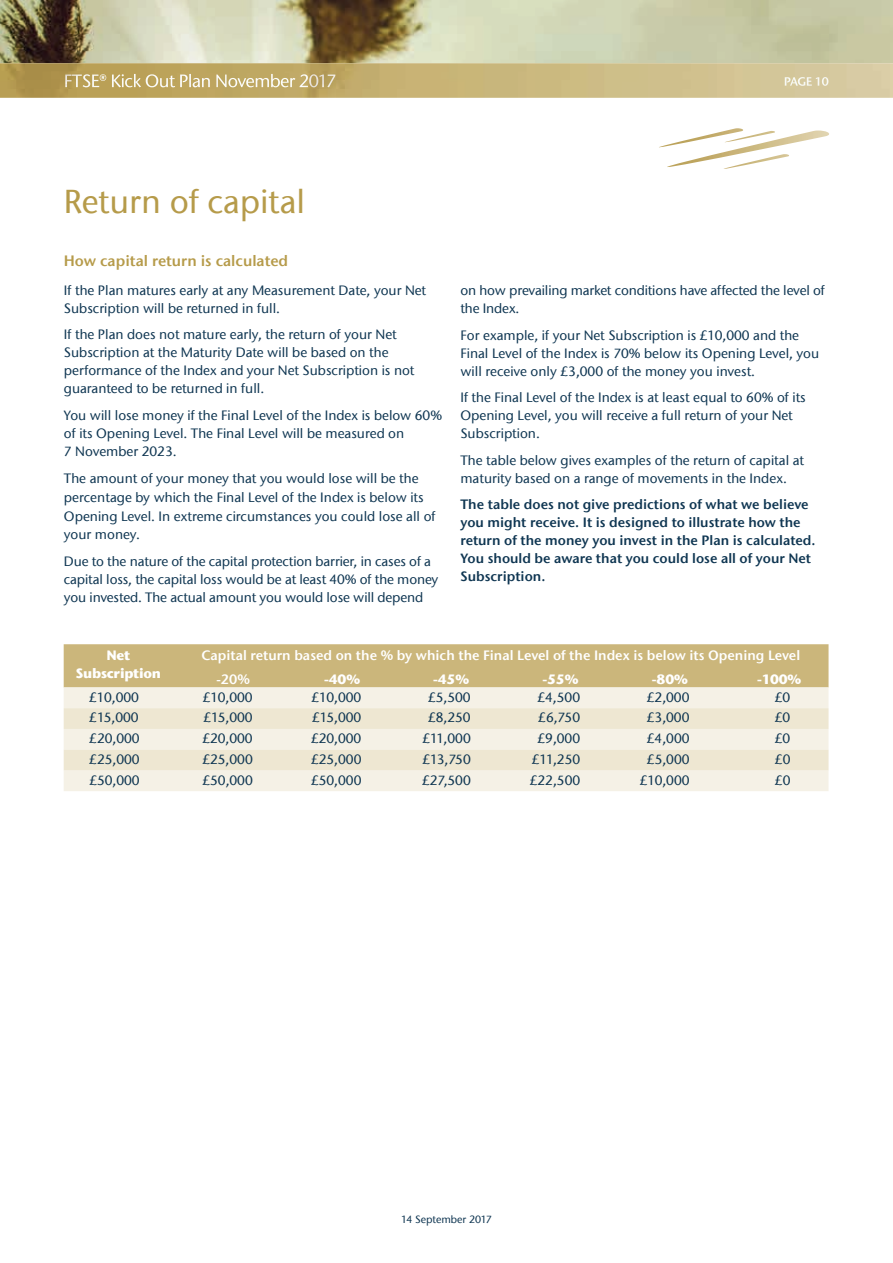
<style>
.page{position:relative;width:893px;height:1263px;background:#fff}
.page>*{position:absolute;margin:0;border:0;box-sizing:border-box;transform-origin:0 0}
.t1{font:500 33px "ITC Stone Sans Com";color:#b69b4a}
.t2{font:15px "ITC Stone Sans Com Semi";color:#b69b4a}
.t3{font:500 13.5px/18px "ITC Stone Sans Com";color:#0f3652}
.t4{font:13.5px/18px "ITC Stone Sans Com Semi";color:#0f3652}
.t5{font:13.5px/23.7px "ITC Stone Sans Com Semi";color:#fff}
.t6{font:700 13.5px/18px "ITC Stone Sans Com";letter-spacing:-.02em;color:#fff;text-align:center}
.t7{font:500 10.5px "ITC Stone Sans Com";color:#0f3652}
</style>
<div class="page">
<img style="left:0;top:0;width:893px;height:63px">
<svg style="left:659px;top:128px;width:170px;height:41px"></svg>
<img style="left:0;top:63px;width:893px;height:35px">
<img style="left:65px;top:74px;width:271px;height:13px">
<img style="left:785px;top:77px;width:27px;height:9px">
<svg style="left:816px;top:77px;width:12px;height:9px"></svg>
<div style="left:64px;top:644px;width:764px;height:43px;background:#cbb67b"></div>
<div style="left:64px;top:687px;width:764px;height:104px;background:#f5f1e6"></div>
<svg style="left:64px;top:708px;width:764px;height:62px;fill:#eee7d2"></svg>
<h1 class="t1" style="left:64px;top:181px;width:243px">Return of capital</h1>
<p class="t2" style="left:64px;top:252px;width:226px">How capital return is calculated</p>
<p class="t3" style="left:64px;top:281px;width:364px">If the Plan matures early at any Measurement Date, your Net<br>Subscription will be returned in full.</p>
<p class="t3" style="left:64px;top:326px;width:352px">If the Plan does not mature early, the return of your Net Subscription at the Maturity Date will be based on the performance of the Index and your Net Subscription is not guaranteed to be returned in full.</p>
<p class="t3" style="left:64px;top:406px;width:380px">You will lose money if the Final Level of the Index is below 60% of its Opening Level. The Final Level will be measured on<br>7 November 2023.</p>
<p class="t3" style="left:64px;top:469px;width:373px;line-height:18.8px">The amount of your money that you would lose will be the percentage by which the Final Level of the Index is below its Opening Level. In extreme circumstances you could lose all of your money.</p>
<p class="t3" style="left:64px;top:552px;width:376px">Due to the nature of the capital protection barrier, in cases of a capital loss, the capital loss would be at least 40% of the money you invested. The actual amount you would lose will depend</p>
<p class="t3" style="left:460px;top:281px;width:366px">on how prevailing market conditions have affected the level of the Index.</p>
<p class="t3" style="left:460px;top:326px;width:360px">For example, if your Net Subscription is £10,000 and the<br>Final Level of the Index is 70% below its Opening Level, you will receive only £3,000 of the money you invest.</p>
<p class="t3" style="left:460px;top:388px;width:347px">If the Final Level of the Index is at least equal to 60% of its<br>Opening Level, you will receive a full return of your Net<br>Subscription.</p>
<p class="t3" style="left:460px;top:451px;width:345px">The table below gives examples of the return of capital at maturity based on a range of movements in the Index.</p>
<p class="t4" style="left:460px;top:495px;width:357px">The table does not give predictions of what we believe you might receive. It is designed to illustrate how the return of the money you invest in the Plan is calculated.<br>You should be aware that you could lose all of your Net Subscription.</p>
<p class="t6" style="left:76px;top:646px;width:87px">Net<br>Subscription</p>
<p class="t5" style="left:216px;top:643px;width:585px;text-indent:-15px">Capital return based on the % by which the Final Level of the Index is below its Opening Level -20%</p>
<p class="t6" style="left:324px;top:670px;width:38px">-40%</p>
<p class="t6" style="left:433px;top:670px;width:38px">-45%</p>
<p class="t6" style="left:543px;top:670px;width:38px">-55%</p>
<p class="t6" style="left:652px;top:670px;width:38px">-80%</p>
<p class="t6" style="left:757px;top:670px;width:46px">-100%</p>
<p class="t3" style="left:89px;top:688px;width:51px">£10,000</p>
<p class="t3" style="left:203px;top:688px;width:51px">£10,000</p>
<p class="t3" style="left:311px;top:688px;width:51px">£10,000</p>
<p class="t3" style="left:428px;top:688px;width:44px">£5,500</p>
<p class="t3" style="left:537px;top:688px;width:44px">£4,500</p>
<p class="t3" style="left:647px;top:688px;width:44px">£2,000</p>
<p class="t3" style="left:775px;top:688px;width:17px">£0</p>
<p class="t3" style="left:89px;top:709px;width:51px">£15,000</p>
<p class="t3" style="left:203px;top:709px;width:51px">£15,000</p>
<p class="t3" style="left:312px;top:709px;width:51px">£15,000</p>
<p class="t3" style="left:428px;top:709px;width:44px">£8,250</p>
<p class="t3" style="left:538px;top:709px;width:43px">£6,750</p>
<p class="t3" style="left:647px;top:709px;width:44px">£3,000</p>
<p class="t3" style="left:775px;top:709px;width:17px">£0</p>
<p class="t3" style="left:89px;top:729px;width:52px">£20,000</p>
<p class="t3" style="left:202px;top:729px;width:52px">£20,000</p>
<p class="t3" style="left:311px;top:729px;width:52px">£20,000</p>
<p class="t3" style="left:422px;top:729px;width:50px">£11,000</p>
<p class="t3" style="left:537px;top:729px;width:44px">£9,000</p>
<p class="t3" style="left:647px;top:729px;width:44px">£4,000</p>
<p class="t3" style="left:775px;top:729px;width:17px">£0</p>
<p class="t3" style="left:89px;top:750px;width:52px">£25,000</p>
<p class="t3" style="left:202px;top:750px;width:52px">£25,000</p>
<p class="t3" style="left:311px;top:750px;width:52px">£25,000</p>
<p class="t3" style="left:422px;top:750px;width:50px">£13,750</p>
<p class="t3" style="left:532px;top:750px;width:50px">£11,250</p>
<p class="t3" style="left:647px;top:750px;width:44px">£5,000</p>
<p class="t3" style="left:775px;top:750px;width:17px">£0</p>
<p class="t3" style="left:89px;top:771px;width:52px">£50,000</p>
<p class="t3" style="left:202px;top:771px;width:52px">£50,000</p>
<p class="t3" style="left:311px;top:771px;width:52px">£50,000</p>
<p class="t3" style="left:422px;top:771px;width:50px">£27,500</p>
<p class="t3" style="left:530px;top:771px;width:52px">£22,500</p>
<p class="t3" style="left:640px;top:771px;width:51px">£10,000</p>
<p class="t3" style="left:775px;top:771px;width:17px">£0</p>
<p class="t7" style="left:401px;top:1213px;width:92px">14 September 2017</p>
</div>
